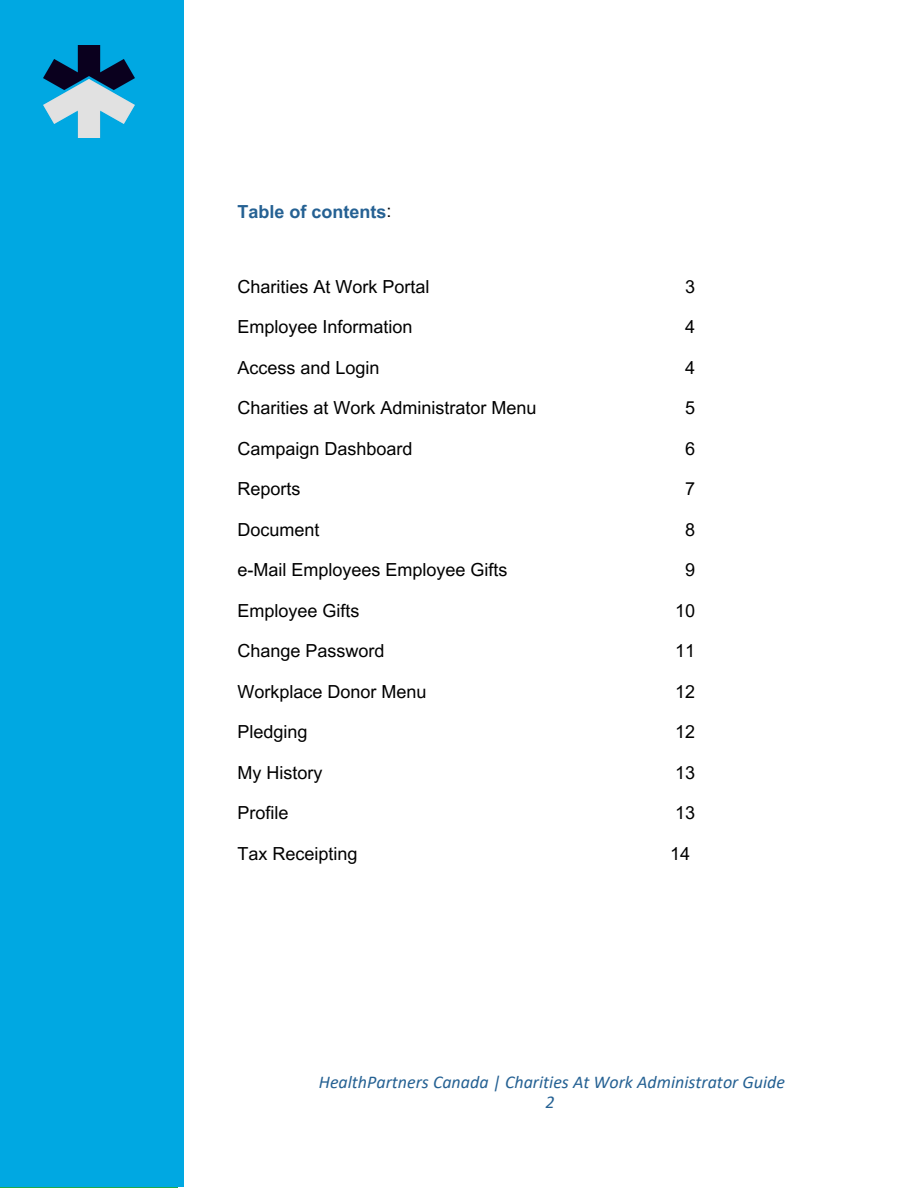
<style>
.page{position:relative;width:918px;height:1188px;background:#fff}
.page>*{position:absolute;margin:0;border:0;box-sizing:border-box;transform-origin:0 0}
.t1{font:18px "Arial MT Pro";color:#000}
.t2{font:italic 18px/20.2px "Calibri";color:#256193;text-align:center}
.t3{font:700 18px "Arial MT Pro";color:#256193}
.s1{font-weight:400;color:#000}
</style>
<div class="page">
<div style="left:0;top:0;width:184px;height:1187px;background:#00a8e2"></div>
<img style="left:43px;top:46px;width:91px;height:92px">
<p class="t3" style="left:238px;top:205px;width:155px">Table of contents<span class="s1">:</span></p>
<p class="t1" style="left:238px;top:280px;width:194px">Charities At Work Portal</p>
<p class="t1" style="left:238px;top:320px;width:177px">Employee Information</p>
<p class="t1" style="left:238px;top:361px;width:144px">Access and Login</p>
<p class="t1" style="left:238px;top:401px;width:301px">Charities at Work Administrator Menu</p>
<p class="t1" style="left:238px;top:442px;width:177px">Campaign Dashboard</p>
<p class="t1" style="left:238px;top:482px;width:65px">Reports</p>
<p class="t1" style="left:238px;top:523px;width:84px">Document</p>
<p class="t1" style="left:238px;top:563px;width:272px">e-Mail Employees Employee Gifts</p>
<p class="t1" style="left:238px;top:604px;width:124px">Employee Gifts</p>
<p class="t1" style="left:238px;top:644px;width:149px">Change Password</p>
<p class="t1" style="left:238px;top:685px;width:191px">Workplace Donor Menu</p>
<p class="t1" style="left:238px;top:725px;width:72px">Pledging</p>
<p class="t1" style="left:238px;top:766px;width:86px">My History</p>
<p class="t1" style="left:238px;top:806px;width:53px">Profile</p>
<p class="t1" style="left:238px;top:847px;width:122px">Tax Receipting</p>
<h1 class="t1" style="left:685px;top:280px;width:12px">3</h1>
<h1 class="t1" style="left:685px;top:320px;width:12px">4</h1>
<h1 class="t1" style="left:685px;top:361px;width:12px">4</h1>
<h1 class="t1" style="left:685px;top:401px;width:12px">5</h1>
<h1 class="t1" style="left:685px;top:442px;width:12px">6</h1>
<h1 class="t1" style="left:685px;top:482px;width:12px">7</h1>
<h1 class="t1" style="left:685px;top:523px;width:12px">8</h1>
<h1 class="t1" style="left:685px;top:563px;width:12px">9</h1>
<h1 class="t1" style="left:675px;top:604px;width:22px">10</h1>
<h1 class="t1" style="left:675px;top:644px;width:22px">11</h1>
<h1 class="t1" style="left:675px;top:685px;width:22px">12</h1>
<h1 class="t1" style="left:675px;top:725px;width:22px">12</h1>
<h1 class="t1" style="left:675px;top:766px;width:22px">13</h1>
<h1 class="t1" style="left:675px;top:806px;width:22px">13</h1>
<h1 class="t1" style="left:670px;top:847px;width:22px">14</h1>
<p class="t2" style="left:319px;top:1073px;width:468px">HealthPartners Canada | Charities At Work Administrator Guide<br>2</p>
</div>
